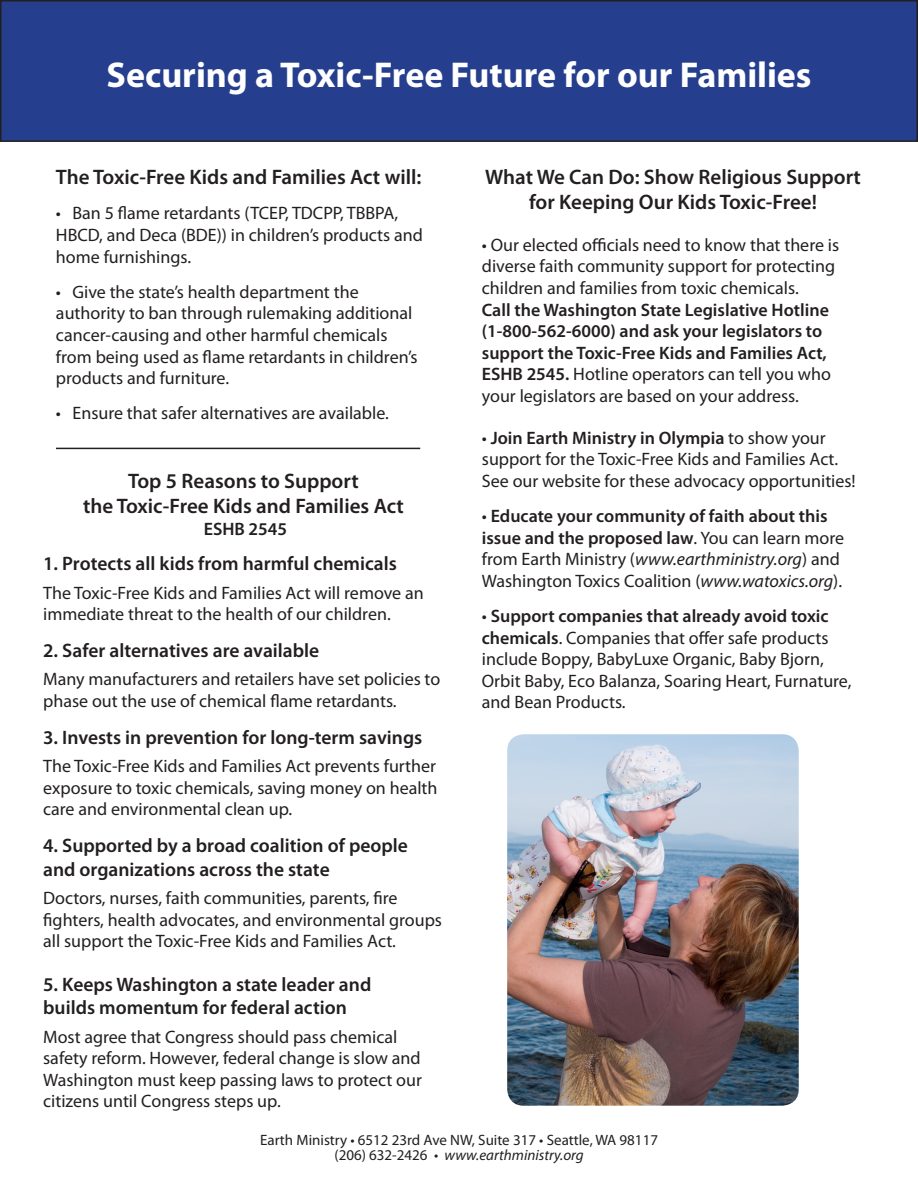
<style>
.page{position:relative;width:918px;height:1188px;background:#fff}
.page>*{position:absolute;margin:0;border:0;box-sizing:border-box;transform-origin:0 0}
.t1{font:700 36px "Myriad Pro";color:#fff}
.t2{font:600 21px/25.2px "Myriad Pro";color:#231f20;text-align:center}
.t3{font:600 19.5px/23.4px "Myriad Pro";color:#231f20}
.t4{font:18px/21.6px "Myriad Pro";color:#231f20}
.t5{font:600 18px "Myriad Pro";color:#231f20}
.t6{font:15px "Myriad Pro";color:#231f20}
.t7{font:italic 15px "Myriad Pro";color:#231f20}
.s1{font-weight:600}
.s2{font-style:italic}
.s3{font-style:normal}
</style>
<div class="page">
<img style="left:507px;top:734px;width:292px;height:372px">
<div style="left:1px;top:1px;width:916px;height:140px;background:#253f8e"></div>
<div style="left:0;top:0;width:918px;height:142px;border:2px solid #231f20"></div>
<hr style="left:56px;top:448px;width:364px;height:1px;background:#231f20">
<p class="t1" style="left:106px;top:51px;width:707px">Securing a Toxic-Free Future for our Families</p>
<p class="t2" style="left:56px;top:164px;width:367px">The Toxic-Free Kids and Families Act will:</p>
<p class="t4" style="left:56px;top:202px;width:368px">• Ban 5 flame retardants (TCEP, TDCPP, TBBPA,<br>HBCD, and Deca (BDE)) in children’s products and home furnishings.</p>
<p class="t4" style="left:56px;top:281px;width:363px">• Give the state’s health department the authority to ban through rulemaking additional cancer-causing and other harmful chemicals from being used as flame retardants in children’s products and furniture.</p>
<p class="t4" style="left:56px;top:402px;width:334px">• Ensure that safer alternatives are available.</p>
<p class="t2" style="left:83px;top:468px;width:322px">Top 5 Reasons to Support<br>the Toxic-Free Kids and Families Act</p>
<p class="t5" style="left:204px;top:518px;width:85px">ESHB 2545</p>
<p class="t3" style="left:43px;top:551px;width:355px">1. Protects all kids from harmful chemicals</p>
<p class="t4" style="left:43px;top:581px;width:382px">The Toxic-Free Kids and Families Act will remove an immediate threat to the health of our children.</p>
<p class="t3" style="left:43px;top:638px;width:278px">2. Safer alternatives are available</p>
<p class="t4" style="left:43px;top:668px;width:399px">Many manufacturers and retailers have set policies to phase out the use of chemical flame retardants.</p>
<p class="t3" style="left:43px;top:725px;width:381px">3. Invests in prevention for long-term savings</p>
<p class="t4" style="left:43px;top:755px;width:396px;text-align:justify">The Toxic-Free Kids and Families Act prevents further exposure to toxic chemicals, saving money on health care and environmental clean up.</p>
<p class="t3" style="left:43px;top:834px;width:366px">4. Supported by a broad coalition of people and organizations across the state</p>
<p class="t4" style="left:43px;top:887px;width:400px">Doctors, nurses, faith communities, parents, fire fighters, health advocates, and environmental groups all support the Toxic-Free Kids and Families Act.</p>
<p class="t3" style="left:43px;top:972px;width:330px">5. Keeps Washington a state leader and builds momentum for federal action</p>
<p class="t4" style="left:43px;top:1026px;width:380px">Most agree that Congress should pass chemical safety reform. However, federal change is slow and Washington must keep passing laws to protect our citizens until Congress steps up.</p>
<p class="t2" style="left:485px;top:164px;width:377px">What We Can Do: Show Religious Support for Keeping Our Kids Toxic-Free!</p>
<p class="t4" style="left:482px;top:234px;width:359px">• Our elected officials need to know that there is diverse faith community support for protecting children and families from toxic chemicals.<br><span class="s1">Call the Washington State Legislative Hotline (1-800-562-6000) and ask your legislators to support the Toxic-Free Kids and Families Act, ESHB 2545.</span> Hotline operators can tell you who your legislators are based on your address.</p>
<p class="t4" style="left:482px;top:427px;width:375px">• <span class="s1">Join Earth Ministry in Olympia</span> to show your support for the Toxic-Free Kids and Families Act.<br>See our website for these advocacy opportunities!</p>
<p class="t4" style="left:482px;top:505px;width:364px">• <span class="s1">Educate your community of faith about this issue and the proposed law</span>. You can learn more from Earth Ministry (<span class="s2">www.earthministry.org</span>) and Washington Toxics Coalition (<span class="s2">www.watoxics.org</span>).</p>
<p class="t4" style="left:482px;top:605px;width:371px">• <span class="s1">Support companies that already avoid toxic chemicals</span>. Companies that offer safe products include Boppy, BabyLuxe Organic, Baby Bjorn, Orbit Baby, Eco Balanza, Soaring Heart, Furnature, and Bean Products.</p>
<p class="t6" style="left:260px;top:1131px;width:399px">Earth Ministry • 6512 23rd Ave NW, Suite 317 • Seattle, WA 98117</p>
<p class="t7" style="left:334px;top:1146px;width:251px"><span class="s3">(206) 632-2426 •</span> www.earthministry.org</p>
</div>
